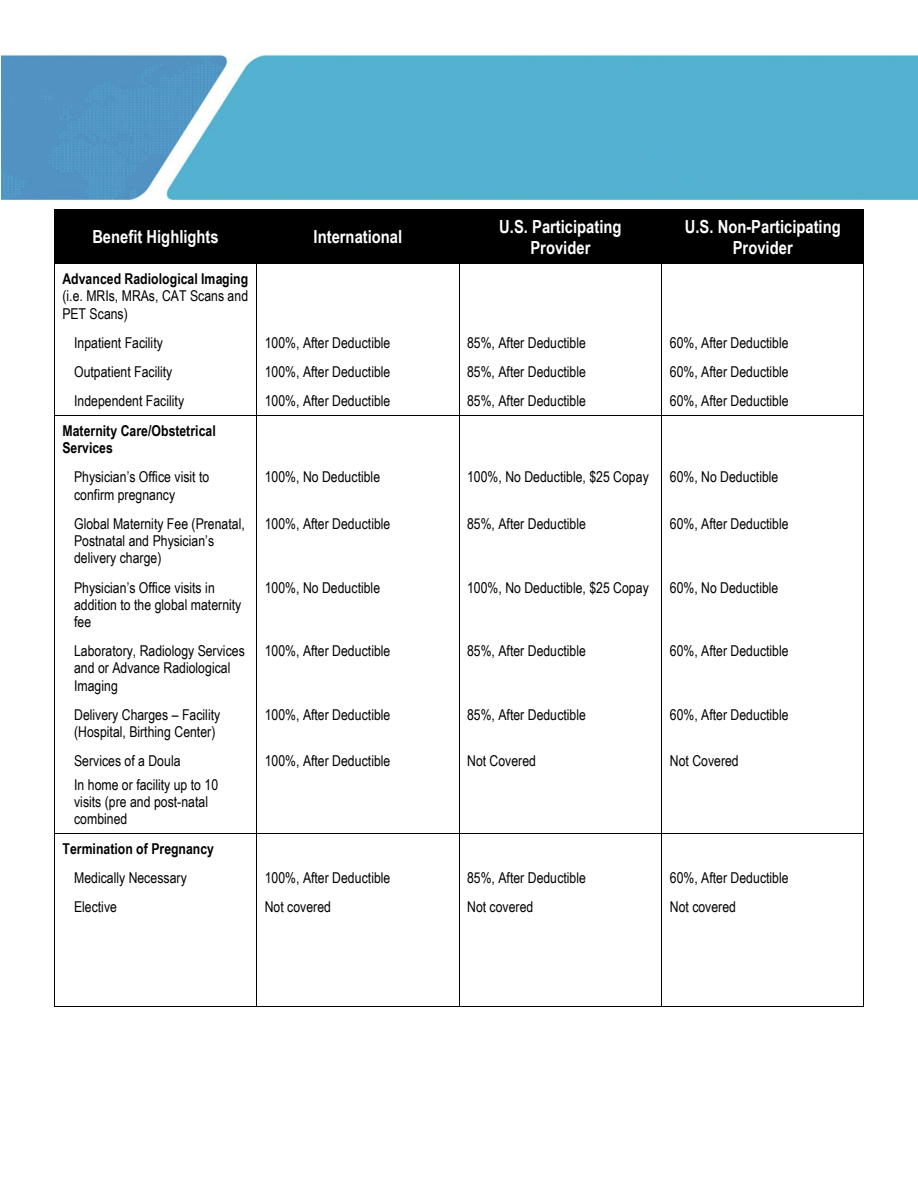
<style>
.page{position:relative;width:918px;height:1188px;background:#fff}
.page>*{position:absolute;margin:0;border:0;box-sizing:border-box;transform-origin:0 0}
.t1{font:700 18px/20.7px "Arial Narrow";color:#fff;text-align:center}
.t2{font:15px/17.2px "Arial Narrow";color:#000}
.t3{font:700 15px/17.2px "Arial Narrow";color:#000}
.s1{font-weight:700}
</style>
<div class="page">
<img style="left:2px;top:53px;width:916px;height:148px">
<div style="left:55px;top:210px;width:201px;height:53px;background:#000"></div>
<div style="left:257px;top:210px;width:202px;height:53px;background:#000"></div>
<div style="left:459px;top:210px;width:202px;height:53px;background:#000"></div>
<div style="left:662px;top:210px;width:201px;height:53px;background:#000"></div>
<hr style="left:55px;top:209px;width:201px;height:1px;background:#000">
<hr style="left:257px;top:209px;width:202px;height:1px;background:#000">
<hr style="left:459px;top:209px;width:202px;height:1px;background:#000">
<hr style="left:662px;top:209px;width:201px;height:1px;background:#000">
<hr style="left:54px;top:210px;width:1px;height:53px;background:#000">
<hr style="left:256px;top:210px;width:1px;height:53px;background:#000">
<hr style="left:661px;top:210px;width:1px;height:53px;background:#000">
<hr style="left:863px;top:210px;width:1px;height:53px;background:#000">
<hr style="left:55px;top:263px;width:201px;height:1px;background:#000">
<hr style="left:257px;top:263px;width:202px;height:1px;background:#000">
<hr style="left:459px;top:263px;width:202px;height:1px;background:#000">
<hr style="left:662px;top:263px;width:201px;height:1px;background:#000">
<hr style="left:54px;top:264px;width:1px;height:64px;background:#000">
<hr style="left:256px;top:264px;width:1px;height:64px;background:#000">
<hr style="left:459px;top:264px;width:1px;height:64px;background:#000">
<hr style="left:661px;top:264px;width:1px;height:64px;background:#000">
<hr style="left:863px;top:264px;width:1px;height:64px;background:#000">
<svg style="left:54px;top:328px;width:1px;height:88px"></svg>
<hr style="left:55px;top:415px;width:201px;height:1px;background:#000">
<svg style="left:256px;top:328px;width:1px;height:88px"></svg>
<hr style="left:257px;top:415px;width:202px;height:1px;background:#000">
<svg style="left:459px;top:328px;width:1px;height:87px"></svg>
<hr style="left:459px;top:415px;width:202px;height:1px;background:#000">
<svg style="left:661px;top:328px;width:1px;height:88px"></svg>
<hr style="left:662px;top:415px;width:201px;height:1px;background:#000">
<svg style="left:863px;top:328px;width:1px;height:88px"></svg>
<hr style="left:54px;top:416px;width:1px;height:46px;background:#000">
<hr style="left:256px;top:416px;width:1px;height:46px;background:#000">
<hr style="left:459px;top:416px;width:1px;height:46px;background:#000">
<hr style="left:661px;top:416px;width:1px;height:46px;background:#000">
<hr style="left:863px;top:416px;width:1px;height:46px;background:#000">
<hr style="left:54px;top:462px;width:1px;height:47px;background:#000">
<hr style="left:256px;top:462px;width:1px;height:47px;background:#000">
<hr style="left:459px;top:462px;width:1px;height:47px;background:#000">
<hr style="left:661px;top:462px;width:1px;height:47px;background:#000">
<hr style="left:863px;top:462px;width:1px;height:47px;background:#000">
<hr style="left:54px;top:509px;width:1px;height:64px;background:#000">
<hr style="left:256px;top:509px;width:1px;height:64px;background:#000">
<hr style="left:459px;top:509px;width:1px;height:64px;background:#000">
<hr style="left:661px;top:509px;width:1px;height:64px;background:#000">
<hr style="left:863px;top:509px;width:1px;height:64px;background:#000">
<hr style="left:54px;top:573px;width:1px;height:63px;background:#000">
<hr style="left:256px;top:573px;width:1px;height:63px;background:#000">
<hr style="left:459px;top:573px;width:1px;height:63px;background:#000">
<hr style="left:661px;top:573px;width:1px;height:63px;background:#000">
<hr style="left:863px;top:573px;width:1px;height:63px;background:#000">
<hr style="left:54px;top:636px;width:1px;height:64px;background:#000">
<hr style="left:256px;top:636px;width:1px;height:64px;background:#000">
<hr style="left:459px;top:636px;width:1px;height:64px;background:#000">
<hr style="left:661px;top:636px;width:1px;height:64px;background:#000">
<hr style="left:863px;top:636px;width:1px;height:64px;background:#000">
<hr style="left:54px;top:700px;width:1px;height:46px;background:#000">
<hr style="left:256px;top:700px;width:1px;height:46px;background:#000">
<hr style="left:459px;top:700px;width:1px;height:46px;background:#000">
<hr style="left:661px;top:700px;width:1px;height:46px;background:#000">
<hr style="left:863px;top:700px;width:1px;height:46px;background:#000">
<hr style="left:54px;top:746px;width:1px;height:87px;background:#000">
<hr style="left:256px;top:746px;width:1px;height:87px;background:#000">
<hr style="left:459px;top:746px;width:1px;height:87px;background:#000">
<hr style="left:661px;top:746px;width:1px;height:87px;background:#000">
<hr style="left:863px;top:746px;width:1px;height:87px;background:#000">
<hr style="left:55px;top:833px;width:201px;height:1px;background:#000">
<hr style="left:257px;top:833px;width:202px;height:1px;background:#000">
<hr style="left:459px;top:833px;width:202px;height:1px;background:#000">
<hr style="left:662px;top:833px;width:201px;height:1px;background:#000">
<svg style="left:54px;top:833px;width:1px;height:59px"></svg>
<svg style="left:256px;top:833px;width:1px;height:59px"></svg>
<svg style="left:459px;top:834px;width:1px;height:58px"></svg>
<svg style="left:661px;top:833px;width:1px;height:59px"></svg>
<svg style="left:863px;top:833px;width:1px;height:59px"></svg>
<hr style="left:54px;top:892px;width:1px;height:115px;background:#000">
<hr style="left:55px;top:1007px;width:201px;height:1px;background:#000">
<hr style="left:256px;top:892px;width:1px;height:115px;background:#000">
<hr style="left:257px;top:1007px;width:202px;height:1px;background:#000">
<hr style="left:459px;top:892px;width:1px;height:115px;background:#000">
<hr style="left:459px;top:1007px;width:202px;height:1px;background:#000">
<hr style="left:661px;top:892px;width:1px;height:115px;background:#000">
<hr style="left:662px;top:1007px;width:201px;height:1px;background:#000">
<hr style="left:863px;top:892px;width:1px;height:115px;background:#000">
<p class="t1" style="left:92px;top:226px;width:128px">Benefit Highlights</p>
<p class="t1" style="left:314px;top:226px;width:90px">International</p>
<p class="t1" style="left:499px;top:216px;width:124px">U.S. Participating<br>Provider</p>
<p class="t1" style="left:685px;top:216px;width:157px">U.S. Non-Participating<br>Provider</p>
<p class="t2" style="left:62px;top:270px;width:187px;text-align:justify"><span class="s1">Advanced Radiological Imaging </span>(i.e. MRIs, MRAs, CAT Scans and PET Scans)</p>
<p class="t2" style="left:74px;top:334px;width:90px">Inpatient Facility</p>
<p class="t2" style="left:265px;top:334px;width:127px">100%, After Deductible</p>
<p class="t2" style="left:467px;top:334px;width:120px">85%, After Deductible</p>
<p class="t2" style="left:670px;top:334px;width:120px">60%, After Deductible</p>
<p class="t2" style="left:74px;top:363px;width:100px">Outpatient Facility</p>
<p class="t2" style="left:265px;top:363px;width:127px">100%, After Deductible</p>
<p class="t2" style="left:467px;top:363px;width:120px">85%, After Deductible</p>
<p class="t2" style="left:670px;top:363px;width:120px">60%, After Deductible</p>
<p class="t2" style="left:74px;top:392px;width:111px">Independent Facility</p>
<p class="t2" style="left:265px;top:392px;width:127px">100%, After Deductible</p>
<p class="t2" style="left:467px;top:392px;width:120px">85%, After Deductible</p>
<p class="t2" style="left:670px;top:392px;width:120px">60%, After Deductible</p>
<p class="t3" style="left:62px;top:422px;width:155px">Maternity Care/Obstetrical<br>Services</p>
<p class="t2" style="left:74px;top:468px;width:137px">Physician’s Office visit to confirm pregnancy</p>
<p class="t2" style="left:265px;top:468px;width:117px">100%, No Deductible</p>
<p class="t2" style="left:467px;top:468px;width:183px">100%, No Deductible, $25 Copay</p>
<p class="t2" style="left:670px;top:468px;width:110px">60%, No Deductible</p>
<p class="t2" style="left:74px;top:515px;width:172px">Global Maternity Fee (Prenatal,<br>Postnatal and Physician’s delivery charge)</p>
<p class="t2" style="left:265px;top:515px;width:127px">100%, After Deductible</p>
<p class="t2" style="left:467px;top:515px;width:120px">85%, After Deductible</p>
<p class="t2" style="left:670px;top:515px;width:120px">60%, After Deductible</p>
<p class="t2" style="left:74px;top:579px;width:169px">Physician’s Office visits in addition to the global maternity fee</p>
<p class="t2" style="left:265px;top:579px;width:117px">100%, No Deductible</p>
<p class="t2" style="left:467px;top:579px;width:183px">100%, No Deductible, $25 Copay</p>
<p class="t2" style="left:670px;top:579px;width:110px">60%, No Deductible</p>
<p class="t2" style="left:74px;top:642px;width:172px">Laboratory, Radiology Services and or Advance Radiological<br>Imaging</p>
<p class="t2" style="left:265px;top:642px;width:127px">100%, After Deductible</p>
<p class="t2" style="left:467px;top:642px;width:120px">85%, After Deductible</p>
<p class="t2" style="left:670px;top:642px;width:120px">60%, After Deductible</p>
<p class="t2" style="left:74px;top:706px;width:148px">Delivery Charges – Facility (Hospital, Birthing Center)</p>
<p class="t2" style="left:265px;top:706px;width:127px">100%, After Deductible</p>
<p class="t2" style="left:467px;top:706px;width:120px">85%, After Deductible</p>
<p class="t2" style="left:670px;top:706px;width:120px">60%, After Deductible</p>
<p class="t2" style="left:74px;top:752px;width:108px">Services of a Doula</p>
<p class="t2" style="left:74px;top:776px;width:146px">In home or facility up to 10 visits (pre and post-natal combined</p>
<p class="t2" style="left:265px;top:752px;width:127px">100%, After Deductible</p>
<p class="t2" style="left:467px;top:752px;width:70px">Not Covered</p>
<p class="t2" style="left:670px;top:752px;width:70px">Not Covered</p>
<p class="t3" style="left:62px;top:840px;width:153px">Termination of Pregnancy</p>
<p class="t2" style="left:74px;top:869px;width:114px">Medically Necessary</p>
<p class="t2" style="left:265px;top:869px;width:127px">100%, After Deductible</p>
<p class="t2" style="left:467px;top:869px;width:120px">85%, After Deductible</p>
<p class="t2" style="left:670px;top:869px;width:120px">60%, After Deductible</p>
<p class="t2" style="left:74px;top:898px;width:44px">Elective</p>
<p class="t2" style="left:265px;top:898px;width:68px">Not covered</p>
<p class="t2" style="left:467px;top:898px;width:68px">Not covered</p>
<p class="t2" style="left:670px;top:898px;width:68px">Not covered</p>
</div>
